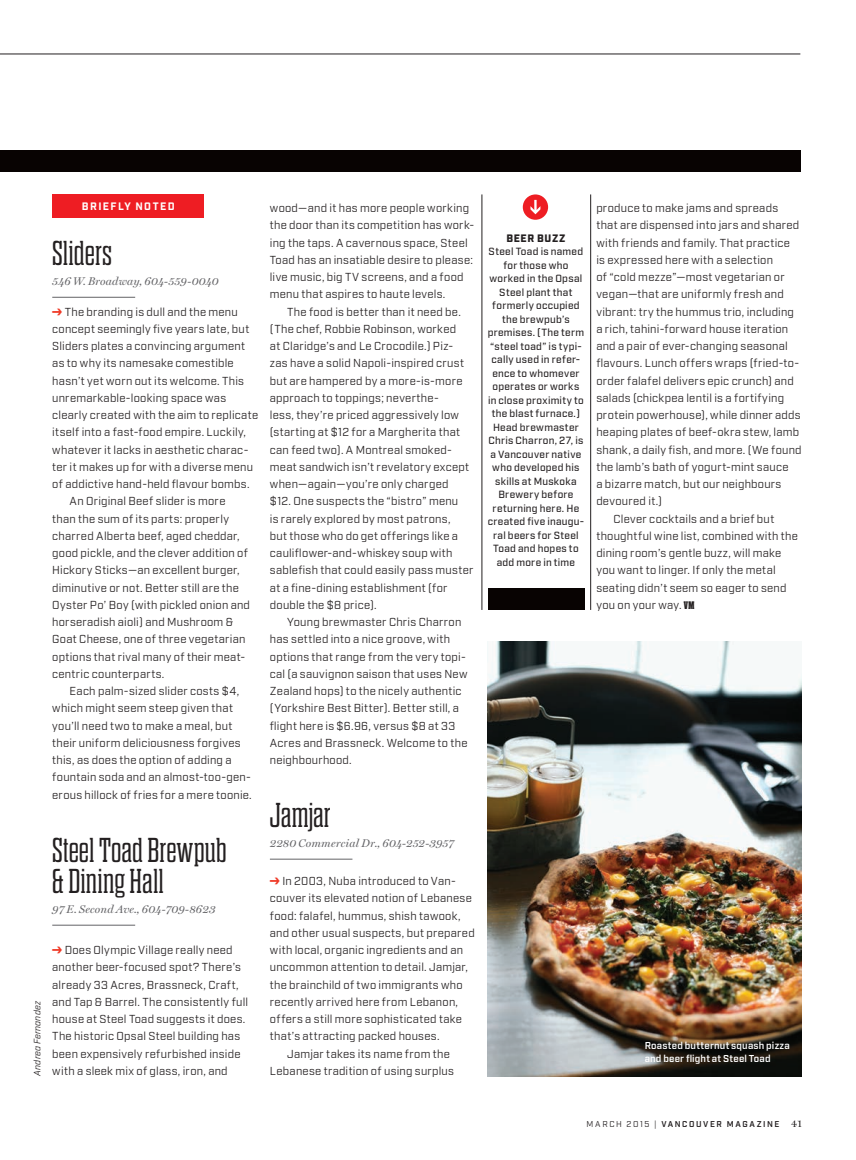
<style>
.page{position:relative;width:856px;height:1160px;background:#fff}
.page>*{position:absolute;margin:0;border:0;box-sizing:border-box;transform-origin:0 0}
.t1{font:300 34.5px/31.5px "Dharma Slab E";letter-spacing:.005em;color:#231f20}
.t2{font:11.25px/17.2px "Industry";letter-spacing:.025em;color:#231f20}
.t3{font:italic 11.25px "Miller Display";letter-spacing:.015em;color:#636366}
.t4{font:700 10.5px "Industry";letter-spacing:.135em;color:#fff}
.t5{font:900 10.5px "Industry";letter-spacing:.06em;color:#231f20}
.t6{font:500 10.2px/13.5px "Industry";letter-spacing:.03em;color:#231f20;text-align:center}
.t7{font:600 9.75px/12.8px "Industry";letter-spacing:.02em;color:#fff}
.t8{font:italic 9px "Industry";letter-spacing:.02em;color:#231f20}
.t9{font:600 8.25px "Industry";letter-spacing:.195em;color:#231f20}
.s1{font-family:"Dharma Slab E";font-weight:700;font-stretch:expanded;font-size:10.95px}
.s2{font-weight:400}
.s3{font-family:"Miller Display";font-weight:400;font-size:10.5px}
</style>
<div class="page">
<div style="left:0;top:151px;width:800px;height:21px;background:#080302"></div>
<hr style="left:0;top:54px;width:800px;height:1px;background:#231f20">
<div style="left:52px;top:195px;width:151px;height:23px;background:#ee1d23"></div>
<hr style="left:52px;top:297px;width:83px;height:1px;background:#636366">
<hr style="left:52px;top:925px;width:83px;height:1px;background:#636366">
<hr style="left:270px;top:859px;width:82px;height:1px;background:#636366">
<img style="left:487px;top:641px;width:314px;height:435px">
<hr style="left:481px;top:194px;width:1px;height:416px;background:#231f20">
<hr style="left:590px;top:194px;width:1px;height:416px;background:#231f20">
<div style="left:488px;top:589px;width:96px;height:21px;background:#080302"></div>
<div style="left:522px;top:194px;width:26px;height:26px;background:#ee1d23;border-radius:50%"></div>
<svg style="left:530px;top:200px;width:10px;height:14px"></svg>
<p class="t8" style="left:32px;top:1075px;width:76px;rotate:-90deg">Andrea Fernandez</p>
<p class="t4" style="left:82px;top:200px;width:94px">BRIEFLY NOTED</p>
<h1 class="t1" style="left:52px;top:238px;width:61px">Sliders</h1>
<p class="t3" style="left:52px;top:274px;width:168px">546 W. Broadway, 604-559-0040</p>
<p class="t2" style="left:65px;top:303px;width:175px">The branding is dull and the menu</p>
<p class="t2" style="left:52px;top:320px;width:198px">concept seemingly five years late, but</p>
<p class="t2" style="left:52px;top:338px;width:194px">Sliders plates a convincing argument</p>
<p class="t2" style="left:52px;top:355px;width:183px">as to why its namesake comestible</p>
<p class="t2" style="left:52px;top:372px;width:193px">hasn’t yet worn out its welcome. This</p>
<p class="t2" style="left:52px;top:389px;width:175px">unremarkable-looking space was</p>
<p class="t2" style="left:52px;top:407px;width:207px">clearly created with the aim to replicate</p>
<p class="t2" style="left:52px;top:424px;width:195px">itself into a fast-food empire. Luckily,</p>
<p class="t2" style="left:52px;top:441px;width:198px">whatever it lacks in aesthetic charac-</p>
<p class="t2" style="left:52px;top:458px;width:202px">ter it makes up for with a diverse menu</p>
<p class="t2" style="left:52px;top:476px;width:199px">of addictive hand-held flavour bombs.</p>
<p class="t2" style="left:69px;top:493px;width:157px">An Original Beef slider is more</p>
<p class="t2" style="left:52px;top:510px;width:178px">than the sum of its parts: properly</p>
<p class="t2" style="left:52px;top:527px;width:189px">charred Alberta beef, aged cheddar,</p>
<p class="t2" style="left:52px;top:545px;width:197px">good pickle, and the clever addition of</p>
<p class="t2" style="left:52px;top:562px;width:189px">Hickory Sticks—an excellent burger,</p>
<p class="t2" style="left:52px;top:579px;width:188px">diminutive or not. Better still are the</p>
<p class="t2" style="left:52px;top:596px;width:199px">Oyster Po’ Boy (with pickled onion and</p>
<p class="t2" style="left:52px;top:614px;width:182px">horseradish aioli) and Mushroom &amp;</p>
<p class="t2" style="left:52px;top:631px;width:195px">Goat Cheese, one of three vegetarian</p>
<p class="t2" style="left:52px;top:648px;width:194px">options that rival many of their meat-</p>
<p class="t2" style="left:52px;top:665px;width:114px">centric counterparts.</p>
<p class="t2" style="left:69px;top:683px;width:171px">Each palm-sized slider costs $4,</p>
<p class="t2" style="left:52px;top:700px;width:182px">which might seem steep given that</p>
<p class="t2" style="left:52px;top:717px;width:182px">you’ll need two to make a meal, but</p>
<p class="t2" style="left:52px;top:734px;width:190px">their uniform deliciousness forgives</p>
<p class="t2" style="left:52px;top:752px;width:181px">this, as does the option of adding a</p>
<p class="t2" style="left:52px;top:769px;width:200px">fountain soda and an almost-too-gen-</p>
<p class="t2" style="left:52px;top:786px;width:201px">erous hillock of fries for a mere toonie.</p>
<h1 class="t1" style="left:52px;top:835px;width:176px">Steel Toad Brewpub &amp; Dining Hall</h1>
<p class="t3" style="left:52px;top:902px;width:165px">97 E. Second Ave., 604-709-8623</p>
<p class="t2" style="left:52px;top:941px;width:197px;text-indent:12px">Does Olympic Village really need another beer-focused spot? There’s already 33 Acres, Brassneck, Craft, and Tap &amp; Barrel. The consistently full house at Steel Toad suggests it does.<br>The historic Opsal Steel building has been expensively refurbished inside with a sleek mix of glass, iron, and</p>
<p class="t2" style="left:270px;top:200px;width:206px">wood—and it has more people working the door than its competition has work&shy;ing the taps. A cavernous space, Steel Toad has an insatiable desire to please: live music, big TV screens, and a food menu that aspires to haute levels.</p>
<p class="t2" style="left:270px;top:303px;width:205px;text-indent:17px">The food is better than it need be. (The chef, Robbie Robinson, worked<br>at Claridge’s and Le Crocodile.) Piz&shy;zas have a solid Napoli-inspired crust but are hampered by a more-is-more approach to toppings; neverthe-<br>less, they’re priced aggressively low (starting at $12 for a Margherita that can feed two). A Montreal smoked&shy;meat sandwich isn’t revelatory except when—again—you’re only charged<br>$12. One suspects the “bistro” menu<br>is rarely explored by most patrons,<br>but those who do get offerings like a cauliflower-and-whiskey soup with sablefish that could easily pass muster at a fine-dining establishment (for double the $8 price).</p>
<p class="t2" style="left:270px;top:614px;width:199px;text-indent:17px">Young brewmaster Chris Charron has settled into a nice groove, with options that range from the very topi&shy;cal (a sauvignon saison that uses New Zealand hops) to the nicely authentic (Yorkshire Best Bitter). Better still, a flight here is $6.96, versus $8 at 33<br>Acres and Brassneck. Welcome to the neighbourhood.</p>
<h1 class="t1" style="left:270px;top:800px;width:62px">Jamjar</h1>
<p class="t3" style="left:270px;top:836px;width:186px">2280 Commercial Dr., 604-252-3957</p>
<p class="t2" style="left:282px;top:872px;width:175px">In 2003, Nuba introduced to Van-</p>
<p class="t2" style="left:270px;top:890px;width:203px">couver its elevated notion of Lebanese</p>
<p class="t2" style="left:270px;top:907px;width:192px">food: falafel, hummus, shish tawook,</p>
<p class="t2" style="left:270px;top:924px;width:206px">and other usual suspects, but prepared</p>
<p class="t2" style="left:270px;top:941px;width:195px">with local, organic ingredients and an</p>
<p class="t2" style="left:270px;top:959px;width:199px">uncommon attention to detail. Jamjar,</p>
<p class="t2" style="left:270px;top:976px;width:194px">the brainchild of two immigrants who</p>
<p class="t2" style="left:270px;top:993px;width:190px">recently arrived here from Lebanon,</p>
<p class="t2" style="left:270px;top:1010px;width:193px">offers a still more sophisticated take</p>
<p class="t2" style="left:270px;top:1028px;width:171px">that’s attracting packed houses.</p>
<p class="t2" style="left:287px;top:1045px;width:164px">Jamjar takes its name from the</p>
<p class="t2" style="left:270px;top:1062px;width:186px">Lebanese tradition of using surplus</p>
<p class="t5" style="left:506px;top:232px;width:61px">BEER BUZZ</p>
<p class="t6" style="left:487px;top:245px;width:98px">Steel Toad is named for those who worked in the Opsal<br>Steel plant that formerly occupied the brewpub’s premises. (The term “steel toad” is typi&shy;cally used in refer&shy;ence to whomever operates or works in close proximity to the blast furnace.)<br>Head brewmaster<br>Chris Charron, 27, is a Vancouver native who developed his skills at Muskoka<br>Brewery before returning here. He created five inaugu&shy;ral beers for Steel<br>Toad and hopes to add more in time</p>
<p class="t2" style="left:596px;top:200px;width:183px">produce to make jams and spreads</p>
<p class="t2" style="left:596px;top:217px;width:204px">that are dispensed into jars and shared</p>
<p class="t2" style="left:596px;top:234px;width:195px">with friends and family. That practice</p>
<p class="t2" style="left:596px;top:251px;width:178px">is expressed here with a selection</p>
<p class="t2" style="left:596px;top:269px;width:190px">of “cold mezze”—most vegetarian or</p>
<p class="t2" style="left:596px;top:286px;width:189px">vegan—that are uniformly fresh and</p>
<p class="t2" style="left:596px;top:303px;width:199px">vibrant: try the hummus trio, including</p>
<p class="t2" style="left:596px;top:320px;width:193px">a rich, tahini-forward house iteration</p>
<p class="t2" style="left:596px;top:338px;width:193px">and a pair of ever-changing seasonal</p>
<p class="t2" style="left:596px;top:355px;width:204px">flavours. Lunch offers wraps (fried-to-</p>
<p class="t2" style="left:596px;top:372px;width:199px">order falafel delivers epic crunch) and</p>
<p class="t2" style="left:596px;top:389px;width:189px">salads (chickpea lentil is a fortifying</p>
<p class="t2" style="left:596px;top:407px;width:206px">protein powerhouse), while dinner adds</p>
<p class="t2" style="left:596px;top:424px;width:204px">heaping plates of beef-okra stew, lamb</p>
<p class="t2" style="left:596px;top:441px;width:207px">shank, a daily fish, and more. (We found</p>
<p class="t2" style="left:596px;top:458px;width:194px">the lamb’s bath of yogurt-mint sauce</p>
<p class="t2" style="left:596px;top:476px;width:186px">a bizarre match, but our neighbours</p>
<p class="t2" style="left:596px;top:493px;width:67px">devoured it.)</p>
<p class="t2" style="left:613px;top:510px;width:162px">Clever cocktails and a brief but</p>
<p class="t2" style="left:596px;top:527px;width:203px">thoughtful wine list, combined with the</p>
<p class="t2" style="left:596px;top:545px;width:186px">dining room’s gentle buzz, will make</p>
<p class="t2" style="left:596px;top:562px;width:181px">you want to linger. If only the metal</p>
<p class="t2" style="left:596px;top:579px;width:192px">seating didn’t seem so eager to send</p>
<p class="t2" style="left:596px;top:596px;width:99px">you on your way. <span class="s1">VM</span></p>
<p class="t7" style="left:644px;top:1040px;width:147px">Roasted butternut squash pizza and beer flight at Steel Toad</p>
<p class="t9" style="left:586px;top:1119px;width:217px"><span class="s2">MARCH 2O15 |</span> VANCOUVER MAGAZINE <span class="s3">41</span></p>
</div>
